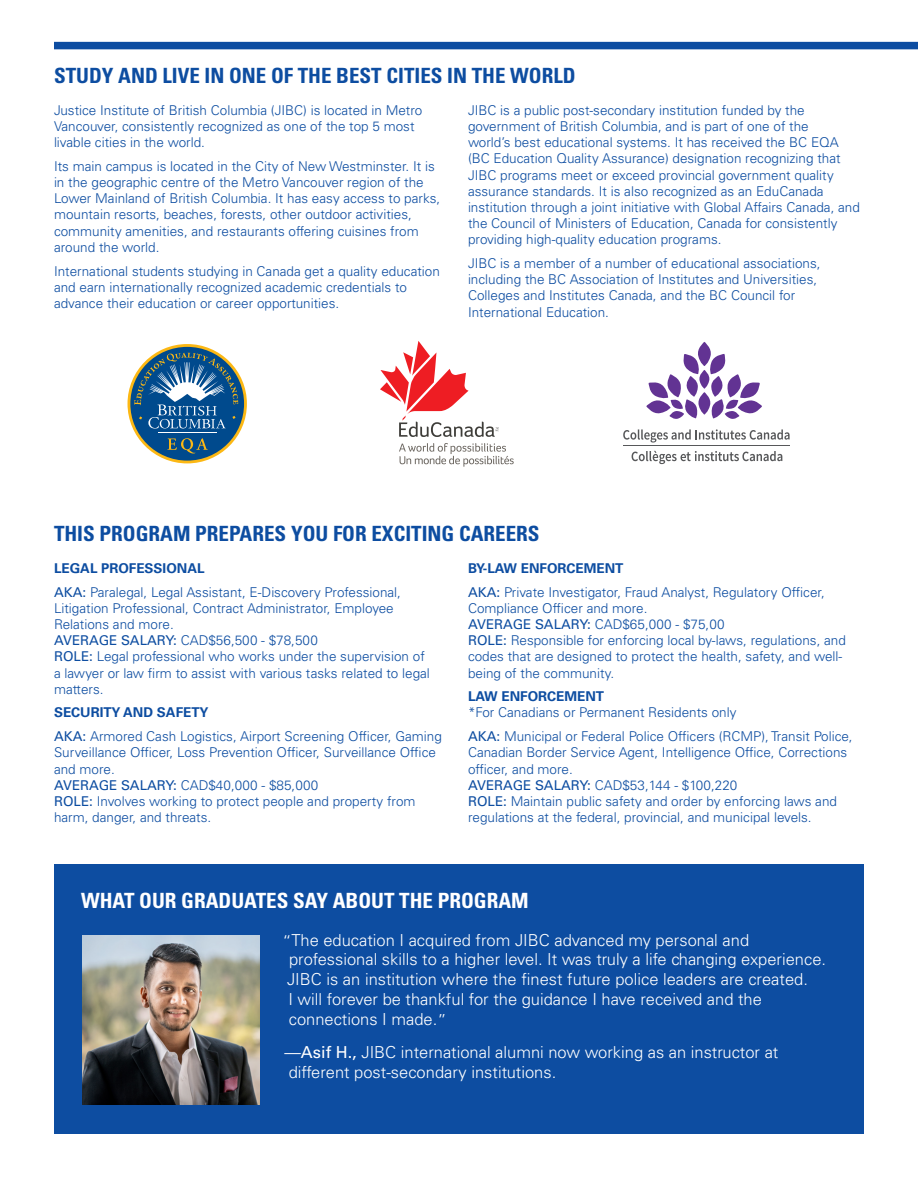
<style>
.page{position:relative;width:918px;height:1188px;background:#fff}
.page>*{position:absolute;margin:0;border:0;box-sizing:border-box;transform-origin:0 0}
.t1{font:700 condensed 21px "Univers LT Std";color:#0d4da1}
.t2{font:700 condensed 21px "Univers LT Std";color:#fff}
.t3{font:300 16.5px/19.8px "Univers LT Std";color:#fff}
.t4{font:300 13.5px/16.2px "Univers LT Std";color:#0d4da1}
.t5{font:700 13.5px "Univers LT Std";color:#0d4da1}
.s1{font-weight:400}
.s2{font-weight:700}
</style>
<div class="page">
<div style="left:54px;top:865px;width:810px;height:269px;background:#0d4da1"></div>
<img style="left:82px;top:935px;width:178px;height:169px">
<div style="left:54px;top:42px;width:864px;height:7px;background:#0d4da1"></div>
<svg style="left:399px;top:443px;width:115px;height:24px"></svg>
<svg style="left:380px;top:341px;width:119px;height:96px"></svg>
<svg style="left:128px;top:344px;width:119px;height:119px"></svg>
<hr style="left:158px;top:432px;width:59px;height:1px;background:#fff">
<svg style="left:623px;top:429px;width:167px;height:14px"></svg>
<svg style="left:632px;top:451px;width:150px;height:13px"></svg>
<hr style="left:623px;top:445px;width:167px;height:1px;background:#57585a">
<svg style="left:646px;top:342px;width:116px;height:77px"></svg>
<p class="t1" style="left:54px;top:62px;width:523px">STUDY AND LIVE IN ONE OF THE BEST CITIES IN THE WORLD</p>
<p class="t4" style="left:54px;top:102px;width:370px">Justice Institute of British Columbia (JIBC) is located in Metro<br>Vancouver, consistently recognized as one of the top 5 most livable cities in the world.</p>
<p class="t4" style="left:54px;top:158px;width:388px">Its main campus is located in the City of New Westminster. It is in the geographic centre of the Metro Vancouver region of the Lower Mainland of British Columbia. It has easy access to parks, mountain resorts, beaches, forests, other outdoor activities, community amenities, and restaurants offering cuisines from around the world.</p>
<p class="t4" style="left:54px;top:263px;width:387px">International students studying in Canada get a quality education and earn internationally recognized academic credentials to advance their education or career opportunities.</p>
<p class="t4" style="left:468px;top:102px;width:393px">JIBC is a public post-secondary institution funded by the government of British Columbia, and is part of one of the<br>world’s best educational systems. It has received the BC EQA (BC Education Quality Assurance) designation recognizing that JIBC programs meet or exceed provincial government quality assurance standards. It is also recognized as an EduCanada institution through a joint initiative with Global Affairs Canada, and the Council of Ministers of Education, Canada for consistently providing high-quality education programs.</p>
<p class="t4" style="left:468px;top:255px;width:354px">JIBC is a member of a number of educational associations, including the BC Association of Institutes and Universities, Colleges and Institutes Canada, and the BC Council for International Education.</p>
<p class="t1" style="left:54px;top:520px;width:487px">THIS PROGRAM PREPARES YOU FOR EXCITING CAREERS</p>
<p class="t5" style="left:54px;top:560px;width:152px">LEGAL PROFESSIONAL</p>
<p class="t4" style="left:54px;top:584px;width:377px"><span class="s1">AKA:</span> Paralegal, Legal Assistant, E-Discovery Professional, Litigation Professional, Contract Administrator, Employee Relations and more.<br><span class="s1">AVERAGE SALARY:</span> CAD$56,500 - $78,500<br><span class="s1">ROLE:</span> Legal professional who works under the supervision of a lawyer or law firm to assist with various tasks related to legal matters.</p>
<p class="t5" style="left:54px;top:705px;width:156px">SECURITY AND SAFETY</p>
<p class="t4" style="left:54px;top:728px;width:389px"><span class="s1">AKA:</span> Armored Cash Logistics, Airport Screening Officer, Gaming Surveillance Officer, Loss Prevention Officer, Surveillance Office and more.<br><span class="s1">AVERAGE SALARY:</span> CAD$40,000 - $85,000<br><span class="s1">ROLE:</span> Involves working to protect people and property from harm, danger, and threats.</p>
<p class="t5" style="left:468px;top:560px;width:157px">BY-LAW ENFORCEMENT</p>
<p class="t4" style="left:468px;top:584px;width:379px"><span class="s1">AKA:</span> Private Investigator, Fraud Analyst, Regulatory Officer, Compliance Officer and more.<br><span class="s1">AVERAGE SALARY:</span> CAD$65,000 - $75,00<br><span class="s1">ROLE:</span> Responsible for enforcing local by-laws, regulations, and codes that are designed to protect the health, safety, and well&shy;being of the community.</p>
<p class="t4" style="left:468px;top:688px;width:270px"><span class="s2">LAW ENFORCEMENT<br></span>*For Canadians or Permanent Residents only</p>
<p class="t4" style="left:468px;top:728px;width:386px"><span class="s1">AKA:</span> Municipal or Federal Police Officers (RCMP), Transit Police, Canadian Border Service Agent, Intelligence Office, Corrections officer, and more.<br><span class="s1">AVERAGE SALARY:</span> CAD$53,144 - $100,220<br><span class="s1">ROLE:</span> Maintain public safety and order by enforcing laws and regulations at the federal, provincial, and municipal levels.</p>
<p class="t2" style="left:81px;top:887px;width:449px">WHAT OUR GRADUATES SAY ABOUT THE PROGRAM</p>
<p class="t3" style="left:282px;top:930px;width:545px">“The education I acquired from JIBC advanced my personal and professional skills to a higher level. It was truly a life changing experience.<br>JIBC is an institution where the finest future police leaders are created.<br>I will forever be thankful for the guidance I have received and the connections I made.”</p>
<p class="t3" style="left:284px;top:1042px;width:496px">—<span class="s1">Asif H.,</span> JIBC international alumni now working as an instructor at different post-secondary institutions.</p>
</div>
